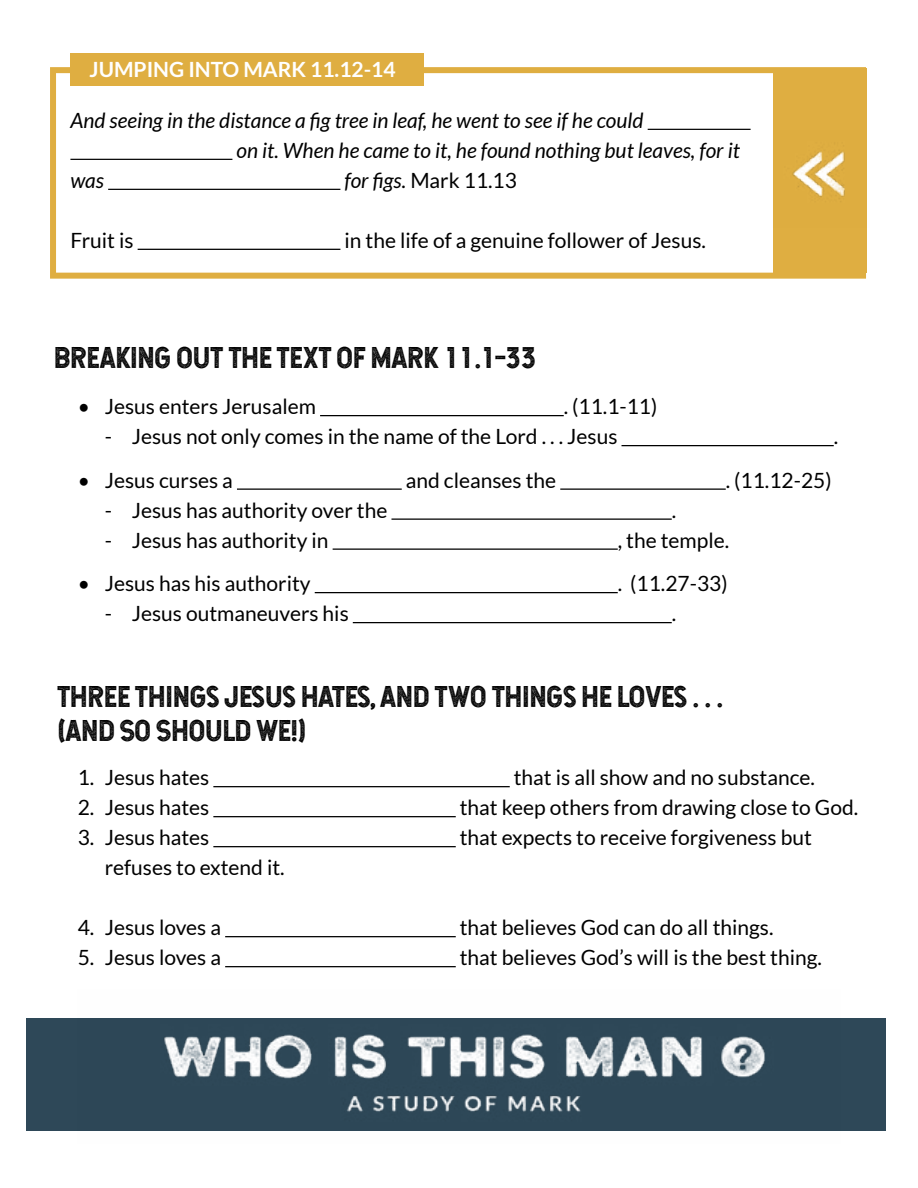
<style>
.page{position:relative;width:918px;height:1188px;background:#fff}
.page>*{position:absolute;margin:0;border:0;box-sizing:border-box;transform-origin:0 0}
.t1{font:28.5px/34.2px "Hansief Rough";color:#000}
.t2{font:21px "Lato";color:#000}
.t3{font:italic 21px "Lato";color:#000}
.t4{font:700 21px "Lato";color:#fff}
.s1{font-style:italic}
</style>
<div class="page">
<div style="left:26px;top:1019px;width:860px;height:112px;background:#2e4858"></div>
<hr style="left:648px;top:129px;width:103px;height:1px;background:#000">
<hr style="left:70px;top:159px;width:162px;height:1px;background:#000">
<hr style="left:108px;top:189px;width:232px;height:1px;background:#000">
<hr style="left:138px;top:249px;width:202px;height:1px;background:#000">
<hr style="left:320px;top:415px;width:244px;height:1px;background:#000">
<hr style="left:622px;top:445px;width:212px;height:1px;background:#000">
<hr style="left:237px;top:489px;width:165px;height:1px;background:#000">
<hr style="left:560px;top:489px;width:166px;height:1px;background:#000">
<hr style="left:391px;top:519px;width:281px;height:1px;background:#000">
<hr style="left:333px;top:549px;width:285px;height:1px;background:#000">
<hr style="left:315px;top:592px;width:303px;height:1px;background:#000">
<hr style="left:353px;top:622px;width:319px;height:1px;background:#000">
<hr style="left:213px;top:786px;width:297px;height:1px;background:#000">
<hr style="left:213px;top:816px;width:243px;height:1px;background:#000">
<hr style="left:213px;top:846px;width:243px;height:1px;background:#000">
<hr style="left:225px;top:936px;width:231px;height:1px;background:#000">
<hr style="left:225px;top:966px;width:231px;height:1px;background:#000">
<img style="left:78px;top:1018px;width:762px;height:94px">
<div style="left:50px;top:67px;width:816px;height:212px;border:6px solid #dfae41"></div>
<div style="left:773px;top:69px;width:94px;height:204px;background:#dfae41"></div>
<img style="left:792px;top:151px;width:53px;height:51px">
<div style="left:70px;top:53px;width:354px;height:33px;background:#dfae41"></div>
<p class="t4" style="left:90px;top:57px;width:308px">JUMPING INTO MARK 11.12-14</p>
<p class="t3" style="left:70px;top:109px;width:575px">And seeing in the distance a fig tree in leaf, he went to see if he could</p>
<p class="t3" style="left:236px;top:139px;width:505px">on it. When he came to it, he found nothing but leaves, for it</p>
<p class="t3" style="left:70px;top:169px;width:35px">was</p>
<p class="t2" style="left:344px;top:169px;width:174px"><span class="s1">for figs.</span> Mark 11.13</p>
<p class="t2" style="left:70px;top:229px;width:65px">Fruit is</p>
<p class="t2" style="left:344px;top:229px;width:363px">in the life of a genuine follower of Jesus.</p>
<h1 class="t1" style="left:54px;top:340px;width:484px">BREAKING OUT THE TEXT OF MARK 11.1-33</h1>
<p class="t2" style="left:78px;top:395px;width:240px">• Jesus enters Jerusalem</p>
<p class="t2" style="left:564px;top:395px;width:95px">. (11.1-11)</p>
<p class="t2" style="left:105px;top:425px;width:514px">- Jesus not only comes in the name of the Lord . . . Jesus</p>
<p class="t2" style="left:834px;top:425px;width:6px">.</p>
<p class="t2" style="left:78px;top:468px;width:157px">• Jesus curses a</p>
<p class="t2" style="left:406px;top:468px;width:152px">and cleanses the</p>
<p class="t2" style="left:726px;top:468px;width:107px">. (11.12-25)</p>
<p class="t2" style="left:105px;top:498px;width:284px">- Jesus has authority over the</p>
<p class="t2" style="left:672px;top:498px;width:6px">.</p>
<p class="t2" style="left:105px;top:528px;width:225px">- Jesus has authority in</p>
<p class="t2" style="left:618px;top:528px;width:113px">, the temple.</p>
<p class="t2" style="left:78px;top:572px;width:234px">• Jesus has his authority</p>
<p class="t2" style="left:618px;top:572px;width:111px">. (11.27-33)</p>
<p class="t2" style="left:105px;top:602px;width:245px">- Jesus outmaneuvers his</p>
<p class="t2" style="left:672px;top:602px;width:6px">.</p>
<h1 class="t1" style="left:58px;top:679px;width:667px">THREE THINGS JESUS HATES, AND TWO THINGS HE LOVES . . . (AND SO SHOULD WE!)</h1>
<p class="t2" style="left:78px;top:766px;width:133px">1. Jesus hates</p>
<p class="t2" style="left:514px;top:766px;width:303px">that is all show and no substance.</p>
<p class="t2" style="left:78px;top:796px;width:133px">2. Jesus hates</p>
<p class="t2" style="left:460px;top:796px;width:400px">that keep others from drawing close to God.</p>
<p class="t2" style="left:78px;top:826px;width:133px">3. Jesus hates</p>
<p class="t2" style="left:460px;top:826px;width:354px">that expects to receive forgiveness but</p>
<p class="t2" style="left:105px;top:856px;width:181px">refuses to extend it.</p>
<p class="t2" style="left:78px;top:916px;width:145px">4. Jesus loves a</p>
<p class="t2" style="left:460px;top:916px;width:315px">that believes God can do all things.</p>
<p class="t2" style="left:78px;top:946px;width:145px">5. Jesus loves a</p>
<p class="t2" style="left:460px;top:946px;width:364px">that believes God’s will is the best thing.</p>
</div>
